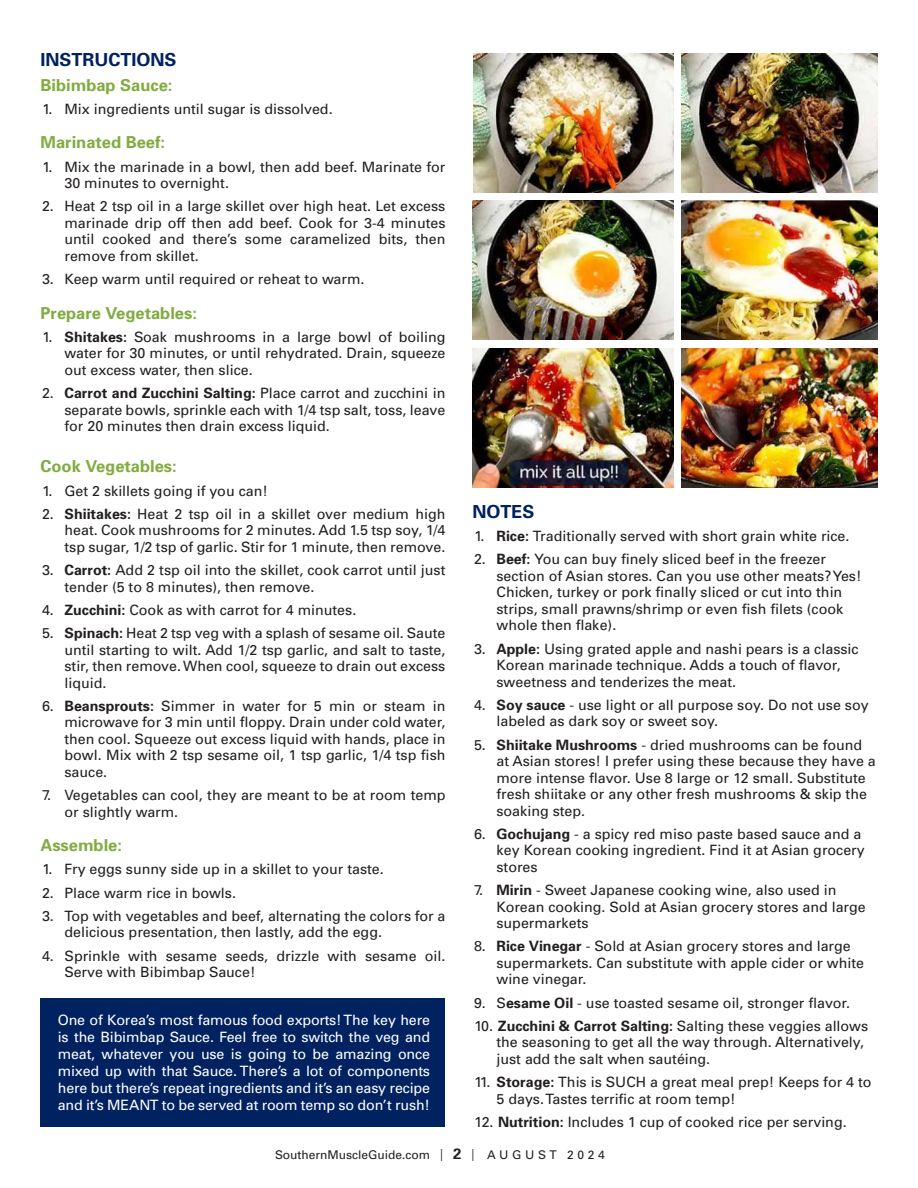
<style>
.page{position:relative;width:918px;height:1188px;background:#fff}
.page>*{position:absolute;margin:0;border:0;box-sizing:border-box;transform-origin:0 0}
.t1{font:700 18px "Univers";color:#002261}
.t2{font:700 16.5px "Univers";color:#80ac40}
.t3{font:14.25px/16.5px "Univers";color:#231f20}
.t4{font:14.25px/17.1px "Univers";letter-spacing:-.01em;color:#fff;text-align:justify}
.t5{font:12px "Univers";color:#231f20}
.s1{font-weight:700}
.s2{font-stretch:condensed}
.s3{font-weight:700;font-size:15px}
</style>
<div class="page">
<div style="left:40px;top:999px;width:406px;height:128px;background:#002261"></div>
<img style="left:473px;top:53px;width:200px;height:139px">
<img style="left:682px;top:53px;width:196px;height:139px">
<img style="left:472px;top:201px;width:201px;height:139px">
<img style="left:682px;top:201px;width:196px;height:139px">
<img style="left:472px;top:348px;width:201px;height:139px">
<img style="left:682px;top:348px;width:196px;height:139px">
<p class="t1" style="left:40px;top:49px;width:138px">INSTRUCTIONS</p>
<p class="t2" style="left:40px;top:75px;width:134px">Bibimbap Sauce:</p>
<p class="t3" style="left:42px;top:101px;width:292px">1. Mix ingredients until sugar is dissolved.</p>
<p class="t2" style="left:40px;top:133px;width:126px">Marinated Beef:</p>
<p class="t3" style="left:64px;top:159px;width:383px;text-indent:-22px">1. Mix the marinade in a bowl, then add beef. Marinate for<br>30 minutes to overnight.</p>
<p class="t3" style="left:64px;top:198px;width:383px;text-align:justify;text-indent:-22px">2. Heat 2 tsp oil in a large skillet over high heat. Let excess marinade drip off then add beef. Cook for 3-4 minutes until cooked and there’s some caramelized bits, then remove from skillet.</p>
<p class="t3" style="left:42px;top:271px;width:324px">3. Keep warm until required or reheat to warm.</p>
<p class="t2" style="left:40px;top:303px;width:158px">Prepare Vegetables:</p>
<p class="t3" style="left:64px;top:329px;width:383px;text-align:justify;text-indent:-22px">1. <span class="s1">Shitakes:</span> Soak mushrooms in a large bowl of boiling water for 30 minutes, or until rehydrated. Drain, squeeze out excess water, then slice.</p>
<p class="t3" style="left:64px;top:385px;width:383px;text-align:justify;text-indent:-22px">2. <span class="s1">Carrot and Zucchini Salting:</span> Place carrot and zucchini in separate bowls, sprinkle each with 1/4 tsp salt, toss, leave for 20 minutes then drain excess liquid.</p>
<p class="t2" style="left:40px;top:457px;width:138px">Cook Vegetables:</p>
<p class="t3" style="left:42px;top:483px;width:228px">1. Get 2 skillets going if you can!</p>
<p class="t3" style="left:64px;top:506px;width:383px;text-align:justify;text-indent:-22px">2. <span class="s1">Shiitakes:</span> Heat 2 tsp oil in a skillet over medium high heat. Cook mushrooms for 2 minutes. Add 1.5 tsp soy, 1/4 tsp sugar, 1/2 tsp of garlic. Stir for 1 minute, then remove.</p>
<p class="t3" style="left:64px;top:562px;width:382px;text-indent:-22px">3. <span class="s1">Carrot:</span> Add 2 tsp oil into the skillet, cook carrot until just tender (5 to 8 minutes), then remove.</p>
<p class="t3" style="left:42px;top:602px;width:316px">4. <span class="s1">Zucchini:</span> Cook as with carrot for 4 minutes.</p>
<p class="t3" style="left:64px;top:625px;width:383px;text-align:justify;text-indent:-22px">5. <span class="s1">Spinach:</span> Heat 2 tsp veg with a splash of sesame oil. Saute until starting to wilt. Add 1/2 tsp garlic, and salt to taste, stir, then remove. When cool, squeeze to drain out excess liquid.</p>
<p class="t3" style="left:64px;top:698px;width:383px;text-align:justify;text-indent:-22px">6. <span class="s1">Beansprouts:</span> Simmer in water for 5 min or steam in microwave for 3 min until floppy. Drain under cold water, then cool. Squeeze out excess liquid with hands, place in bowl. Mix with 2 tsp sesame oil, 1 tsp garlic, 1/4 tsp fish sauce.</p>
<p class="t3" style="left:64px;top:787px;width:383px;text-indent:-22px">7. Vegetables can cool, they are meant to be at room temp or slightly warm.</p>
<p class="t2" style="left:40px;top:835px;width:83px">Assemble:</p>
<p class="t3" style="left:42px;top:861px;width:343px">1. Fry eggs sunny side up in a skillet to your taste.</p>
<p class="t3" style="left:42px;top:885px;width:196px">2. Place warm rice in bowls.</p>
<p class="t3" style="left:64px;top:908px;width:383px;text-indent:-22px">3. Top with vegetables and beef, alternating the colors for a delicious presentation, then lastly, add the egg.</p>
<p class="t3" style="left:64px;top:948px;width:383px;text-indent:-22px">4. Sprinkle with sesame seeds, drizzle with sesame oil.<br>Serve with Bibimbap Sauce!</p>
<p class="t4" style="left:58px;top:1011px;width:374px">One of Korea’s most famous food exports! The key here is the Bibimbap Sauce. Feel free to switch the veg and meat, whatever you use is going to be amazing once mixed up with that Sauce. There’s a lot of components here but there’s repeat ingredients and it’s an easy recipe and it’s MEANT to be served at room temp so don’t rush!</p>
<p class="t1" style="left:472px;top:501px;width:64px">NOTES</p>
<p class="t3" style="left:474px;top:528px;width:377px">1. <span class="s1">Rice:</span> Traditionally served with short grain white rice.</p>
<p class="t3" style="left:496px;top:551px;width:367px;text-indent:-22px">2. <span class="s1">Beef:</span> You can buy finely sliced beef in the freezer section of Asian stores. Can you use other meats? Yes!<br>Chicken, turkey or pork finally sliced or cut into thin strips, small prawns/shrimp or even fish filets (cook whole then flake).</p>
<p class="t3" style="left:496px;top:640px;width:364px;text-indent:-22px">3. <span class="s1">Apple:</span> Using grated apple and nashi pears is a classic<br>Korean marinade technique. Adds a touch of flavor, sweetness and tenderizes the meat.</p>
<p class="t3" style="left:496px;top:697px;width:374px;text-indent:-22px">4. <span class="s1">Soy sauce</span> - use light or all purpose soy. Do not use soy labeled as dark soy or sweet soy.</p>
<p class="t3" style="left:496px;top:736px;width:381px;text-indent:-22px">5. <span class="s1">Shiitake Mushrooms</span> - dried mushrooms can be found at Asian stores! I prefer using these because they have a more intense flavor. Use 8 large or 12 small. Substitute fresh shiitake or any other fresh mushrooms &amp; skip the soaking step.</p>
<p class="t3" style="left:496px;top:826px;width:370px;text-indent:-22px">6. <span class="s1">Gochujang</span> - a spicy red miso paste based sauce and a key Korean cooking ingredient. Find it at Asian grocery stores</p>
<p class="t3" style="left:496px;top:882px;width:371px;text-indent:-22px">7. <span class="s1">Mirin</span> - Sweet Japanese cooking wine, also used in<br>Korean cooking. Sold at Asian grocery stores and large supermarkets</p>
<p class="t3" style="left:496px;top:938px;width:369px;text-indent:-22px">8. <span class="s1">Rice Vinegar</span> - Sold at Asian grocery stores and large supermarkets. Can substitute with apple cider or white wine vinegar.</p>
<p class="t3" style="left:474px;top:994px;width:378px">9. S<span class="s1">esame Oil</span> - use toasted sesame oil, stronger flavor.</p>
<p class="t3" style="left:496px;top:1018px;width:373px;text-indent:-22px">10. <span class="s1">Zucchini &amp; Carrot Salting:</span> Salting these veggies allows the seasoning to get all the way through. Alternatively, just add the salt when sautéing.</p>
<p class="t3" style="left:496px;top:1074px;width:377px;text-indent:-22px">11. <span class="s1">Storage:</span> This is SUCH a great meal prep! Keeps for 4 to<br>5 days. Tastes terrific at room temp!</p>
<p class="t3" style="left:474px;top:1114px;width:374px">12. <span class="s1">Nutrition:</span> Includes 1 cup of cooked rice per serving.</p>
<p class="t5" style="left:275px;top:1148px;width:331px">SouthernMuscleGuide.com <span class="s2">|</span> <span class="s3">2</span> <span class="s2">|</span> A U G U S T 2 0 2 4</p>
</div>
